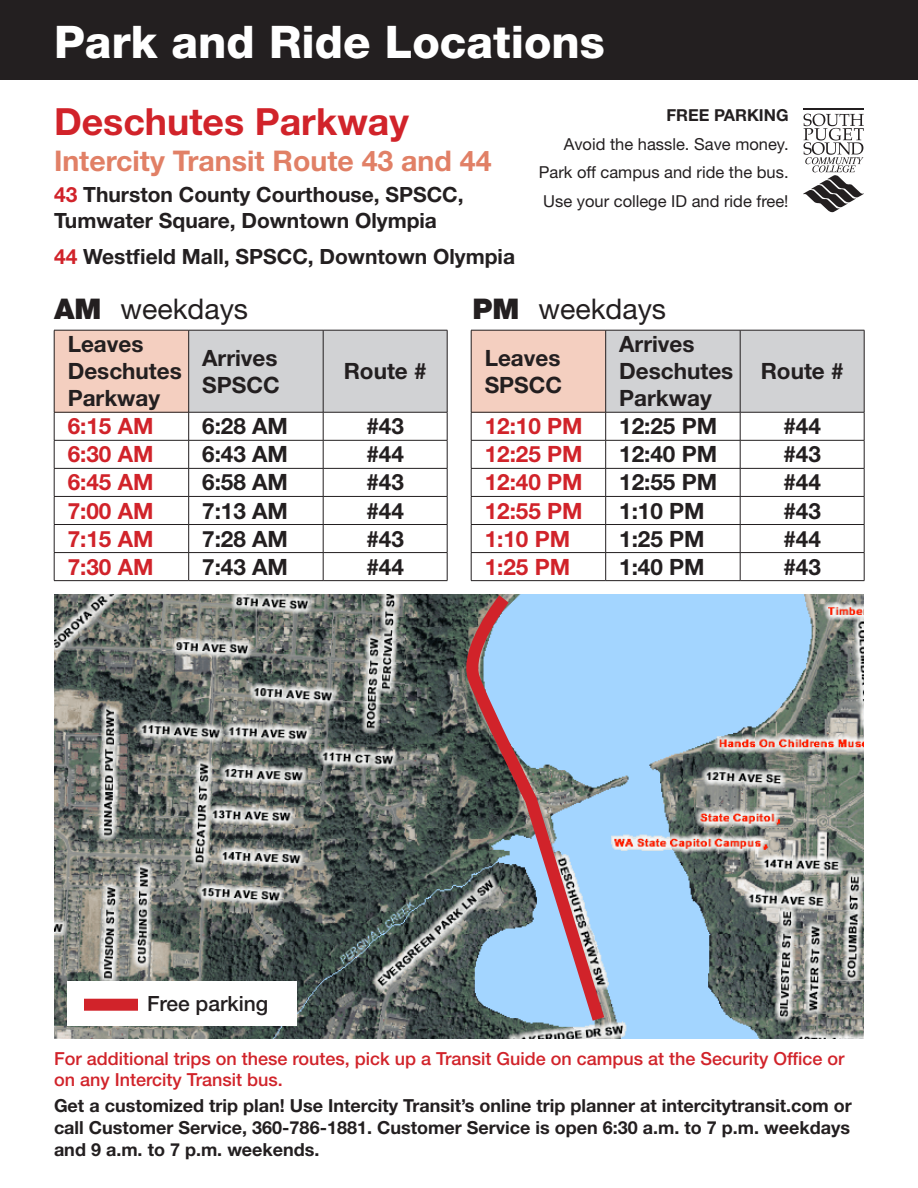
<style>
.page{position:relative;width:918px;height:1188px;background:#fff}
.page>*{position:absolute;margin:0;border:0;box-sizing:border-box;transform-origin:0 0}
.t1{font:800 45px "Helvetica Neue LT Std";color:#fff}
.t2{font:700 37.5px "Helvetica Neue LT Std";color:#d1232a}
.t3{font:700 28.5px "Helvetica Neue LT Std";color:#e18066}
.t4{font:28.5px "Helvetica Neue LT Std";color:#231f20}
.t5{font:700 22.5px/27px "Helvetica Neue LT Std";color:#231f20}
.t6{font:700 22.5px "Helvetica Neue LT Std";color:#d1232a}
.t7{font:700 21px/25.2px "Helvetica Neue LT Std";color:#231f20}
.t8{font:500 21px "Helvetica Neue LT Std";color:#231f20}
.t9{font:700 18px/21.6px "Helvetica Neue LT Std";color:#231f20;text-align:justify}
.t10{font:500 18px/21.6px "Helvetica Neue LT Std";color:#d1232a}
.t11{font:16.5px "Helvetica Neue LT Std";color:#231f20}
.t12{font:700 16.5px "Helvetica Neue LT Std";color:#231f20}
.s1{color:#d1232a}
.s2{font-weight:900}
</style>
<div class="page">
<div style="left:0;top:0;width:918px;height:80px;background:#231f20"></div>
<svg style="left:68px;top:1038px;width:69px;height:1px"></svg>
<svg style="left:803px;top:114px;width:61px;height:98px"></svg>
<hr style="left:803px;top:108px;width:61px;height:2px;background:#231f20">
<img style="left:54px;top:594px;width:810px;height:444px">
<div style="left:68px;top:981px;width:229px;height:45px;background:#fff"></div>
<div style="left:54px;top:330px;width:135px;height:82px;background:#f4cfc0"></div>
<hr style="left:54px;top:330px;width:135px;height:1px;background:#231f20">
<hr style="left:54px;top:330px;width:1px;height:82px;background:#231f20">
<hr style="left:54px;top:412px;width:135px;height:1px;background:#231f20">
<hr style="left:54px;top:440px;width:135px;height:1px;background:#231f20">
<hr style="left:54px;top:468px;width:135px;height:1px;background:#231f20">
<hr style="left:54px;top:496px;width:135px;height:1px;background:#231f20">
<hr style="left:54px;top:524px;width:135px;height:1px;background:#231f20">
<hr style="left:54px;top:552px;width:135px;height:1px;background:#231f20">
<svg style="left:54px;top:412px;width:1px;height:168px"></svg>
<svg style="left:188px;top:330px;width:260px;height:250px"></svg>
<hr style="left:54px;top:580px;width:135px;height:1px;background:#231f20">
<hr style="left:189px;top:580px;width:134px;height:1px;background:#231f20">
<hr style="left:323px;top:580px;width:124px;height:1px;background:#231f20">
<div style="left:471px;top:330px;width:135px;height:82px;background:#f4cfc0"></div>
<hr style="left:471px;top:330px;width:135px;height:1px;background:#231f20">
<hr style="left:471px;top:330px;width:1px;height:82px;background:#231f20">
<hr style="left:471px;top:412px;width:135px;height:1px;background:#231f20">
<hr style="left:471px;top:440px;width:135px;height:1px;background:#231f20">
<hr style="left:471px;top:468px;width:135px;height:1px;background:#231f20">
<hr style="left:471px;top:496px;width:135px;height:1px;background:#231f20">
<hr style="left:471px;top:524px;width:135px;height:1px;background:#231f20">
<hr style="left:471px;top:552px;width:135px;height:1px;background:#231f20">
<svg style="left:471px;top:412px;width:1px;height:168px"></svg>
<svg style="left:605px;top:330px;width:260px;height:250px"></svg>
<hr style="left:471px;top:580px;width:135px;height:1px;background:#231f20">
<hr style="left:606px;top:580px;width:134px;height:1px;background:#231f20">
<hr style="left:740px;top:580px;width:124px;height:1px;background:#231f20">
<svg style="left:464px;top:594px;width:150px;height:440px;background:#91a3bb"></svg>
<div style="left:84px;top:999px;width:54px;height:12px;background:#d1232a"></div>
<p class="t1" style="left:54px;top:15px;width:552px">Park and Ride Locations</p>
<p class="t2" style="left:54px;top:98px;width:356px">Deschutes Parkway</p>
<p class="t3" style="left:54px;top:143px;width:439px">Intercity Transit Route 43 and 44</p>
<p class="t7" style="left:54px;top:182px;width:411px"><span class="s1">43</span> Thurston County Courthouse, SPSCC,<br>Tumwater Square, Downtown Olympia</p>
<p class="t7" style="left:54px;top:243px;width:463px"><span class="s1">44</span> Westfield Mall, SPSCC, Downtown Olympia</p>
<p class="t12" style="left:666px;top:105px;width:124px">FREE PARKING</p>
<p class="t11" style="left:564px;top:134px;width:226px">Avoid the hassle. Save money.</p>
<p class="t11" style="left:539px;top:163px;width:251px">Park off campus and ride the bus.</p>
<p class="t11" style="left:543px;top:191px;width:247px">Use your college ID and ride free!</p>
<p class="t4" style="left:54px;top:291px;width:196px"><span class="s2">AM</span> weekdays</p>
<p class="t4" style="left:472px;top:291px;width:195px"><span class="s2">PM</span> weekdays</p>
<p class="t5" style="left:68px;top:330px;width:116px">Leaves<br>Deschutes<br>Parkway</p>
<p class="t5" style="left:202px;top:344px;width:79px">Arrives<br>SPSCC</p>
<p class="t5" style="left:344px;top:357px;width:84px">Route #</p>
<p class="t5" style="left:485px;top:344px;width:79px">Leaves<br>SPSCC</p>
<p class="t5" style="left:619px;top:330px;width:116px">Arrives<br>Deschutes<br>Parkway</p>
<p class="t5" style="left:761px;top:357px;width:84px">Route #</p>
<p class="t6" style="left:68px;top:412px;width:87px">6:15 AM</p>
<p class="t5" style="left:202px;top:412px;width:87px">6:28 AM</p>
<p class="t5" style="left:366px;top:412px;width:39px">#43</p>
<p class="t6" style="left:68px;top:440px;width:87px">6:30 AM</p>
<p class="t5" style="left:202px;top:440px;width:87px">6:43 AM</p>
<p class="t5" style="left:366px;top:440px;width:39px">#44</p>
<p class="t6" style="left:68px;top:469px;width:87px">6:45 AM</p>
<p class="t5" style="left:202px;top:468px;width:87px">6:58 AM</p>
<p class="t5" style="left:366px;top:468px;width:39px">#43</p>
<p class="t6" style="left:68px;top:497px;width:87px">7:00 AM</p>
<p class="t5" style="left:202px;top:496px;width:87px">7:13 AM</p>
<p class="t5" style="left:366px;top:496px;width:39px">#44</p>
<p class="t6" style="left:68px;top:525px;width:87px">7:15 AM</p>
<p class="t5" style="left:202px;top:525px;width:87px">7:28 AM</p>
<p class="t5" style="left:366px;top:525px;width:39px">#43</p>
<p class="t6" style="left:68px;top:553px;width:87px">7:30 AM</p>
<p class="t5" style="left:202px;top:553px;width:87px">7:43 AM</p>
<p class="t5" style="left:366px;top:553px;width:39px">#44</p>
<p class="t6" style="left:485px;top:412px;width:99px">12:10 PM</p>
<p class="t5" style="left:619px;top:412px;width:99px">12:25 PM</p>
<p class="t5" style="left:783px;top:412px;width:39px">#44</p>
<p class="t6" style="left:485px;top:440px;width:99px">12:25 PM</p>
<p class="t5" style="left:619px;top:440px;width:99px">12:40 PM</p>
<p class="t5" style="left:783px;top:440px;width:39px">#43</p>
<p class="t6" style="left:485px;top:469px;width:99px">12:40 PM</p>
<p class="t5" style="left:619px;top:468px;width:99px">12:55 PM</p>
<p class="t5" style="left:783px;top:468px;width:39px">#44</p>
<p class="t6" style="left:485px;top:497px;width:99px">12:55 PM</p>
<p class="t5" style="left:619px;top:496px;width:87px">1:10 PM</p>
<p class="t5" style="left:783px;top:496px;width:39px">#43</p>
<p class="t6" style="left:485px;top:525px;width:87px">1:10 PM</p>
<p class="t5" style="left:619px;top:525px;width:87px">1:25 PM</p>
<p class="t5" style="left:783px;top:525px;width:39px">#44</p>
<p class="t6" style="left:485px;top:553px;width:87px">1:25 PM</p>
<p class="t5" style="left:619px;top:553px;width:87px">1:40 PM</p>
<p class="t5" style="left:783px;top:553px;width:39px">#43</p>
<p class="t8" style="left:147px;top:991px;width:123px">Free parking</p>
<p class="t10" style="left:54px;top:1047px;width:792px">For additional trips on these routes, pick up a Transit Guide on campus at the Security Office or on any Intercity Transit bus.</p>
<p class="t9" style="left:54px;top:1095px;width:799px">Get a customized trip plan! Use Intercity Transit’s online trip planner at intercitytransit.com or call Customer Service, 360-786-1881. Customer Service is open 6:30 a.m. to 7 p.m. weekdays and 9 a.m. to 7 p.m. weekends.</p>
</div>
